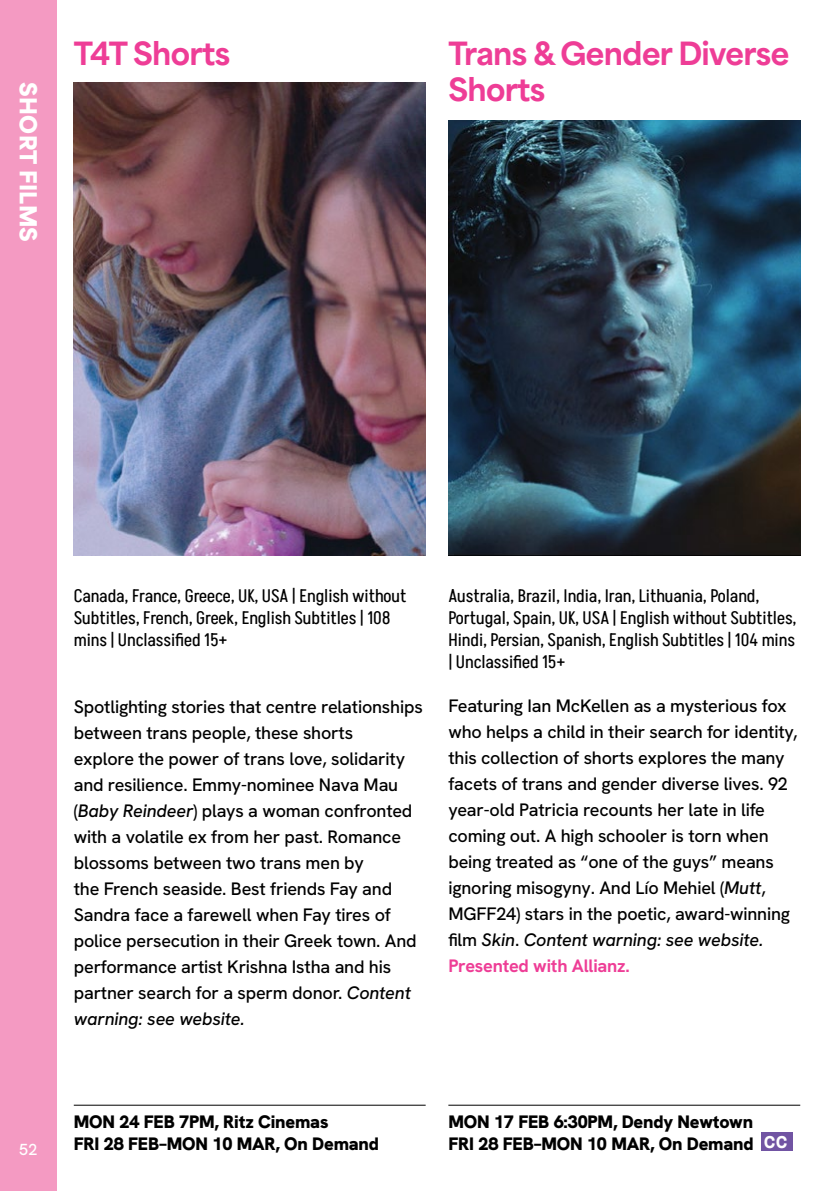
<style>
.page{position:relative;width:840px;height:1191px;background:#fff}
.page>*{position:absolute;margin:0;border:0;box-sizing:border-box;transform-origin:0 0}
.t1{font:800 30px/36px "Area Normal";letter-spacing:-.02em;color:#ee3d96}
.t2{font:900 22px "Area Normal";letter-spacing:.02em;color:#fff}
.t3{font:500 18px/26px "Hanken Grotesk";letter-spacing:-.01em;color:#000}
.t4{font:18px/22px "Akshar";color:#000}
.t5{font:900 18px/22px "Hanken Grotesk";letter-spacing:-.01em;color:#000}
.t6{font:500 16px "Hanken Grotesk";color:#fff}
.s1{font-style:italic}
.s2{font-weight:700;color:#ee3d96}
.s3{font-family:"Degular";font-weight:700;font-size:19.8px;color:#fff}
</style>
<div class="page">
<div style="left:0;top:0;width:57px;height:1191px;background:#f49ac2"></div>
<img style="left:448px;top:121px;width:351px;height:434px">
<img style="left:74px;top:82px;width:351px;height:473px">
<hr style="left:74px;top:1104px;width:351px;height:1px;background:#000">
<hr style="left:448px;top:1104px;width:351px;height:1px;background:#000">
<div style="left:760px;top:1131px;width:32px;height:19px;background:#7154a3"></div>
<p class="t2" style="left:49px;top:82px;width:162px;rotate:90deg">SHORT FILMS</p>
<h1 class="t1" style="left:74px;top:32px;width:158px">T4T Shorts</h1>
<h1 class="t1" style="left:448px;top:32px;width:342px">Trans &amp; Gender Diverse<br>Shorts</h1>
<p class="t6" style="left:19px;top:1139px;width:20px">52</p>
<p class="t4" style="left:74px;top:585px;width:334px">Canada, France, Greece, UK, USA | English without<br>Subtitles, French, Greek, English Subtitles | 108 mins | Unclassified 15+</p>
<p class="t3" style="left:74px;top:693px;width:350px">Spotlighting stories that centre relationships between trans people, these shorts<br>explore the power of trans love, solidarity and resilience. Emmy-nominee Nava Mau (<span class="s1">Baby Reindeer</span>) plays a woman confronted with a volatile ex from her past. Romance blossoms between two trans men by<br>the French seaside. Best friends Fay and Sandra face a farewell when Fay tires of police persecution in their Greek town. And performance artist Krishna Istha and his partner search for a sperm donor. <span class="s1">Content warning: see website.</span></p>
<p class="t4" style="left:448px;top:585px;width:349px">Australia, Brazil, India, Iran, Lithuania, Poland, Portugal, Spain, UK, USA | English without Subtitles, Hindi, Persian, Spanish, English Subtitles | 104 mins | Unclassified 15+</p>
<p class="t3" style="left:448px;top:692px;width:350px">Featuring Ian McKellen as a mysterious fox who helps a child in their search for identity, this collection of shorts explores the many facets of trans and gender diverse lives. 92 year-old Patricia recounts her late in life coming out. A high schooler is torn when being treated as “one of the guys” means ignoring misogyny. And Lío Mehiel (<span class="s1">Mutt</span>, MGFF24) stars in the poetic, award-winning film <span class="s1">Skin</span>. <span class="s1">Content warning: see website.<br></span><span class="s2">Presented with Allianz.</span></p>
<p class="t5" style="left:74px;top:1110px;width:306px">MON 24 FEB 7PM, Ritz Cinemas<br>FRI 28 FEB–MON 10 MAR, On Demand</p>
<p class="t5" style="left:448px;top:1110px;width:340px">MON 17 FEB 6:30PM, Dendy Newtown<br>FRI 28 FEB–MON 10 MAR, On Demand <span class="s3">CC</span></p>
</div>
